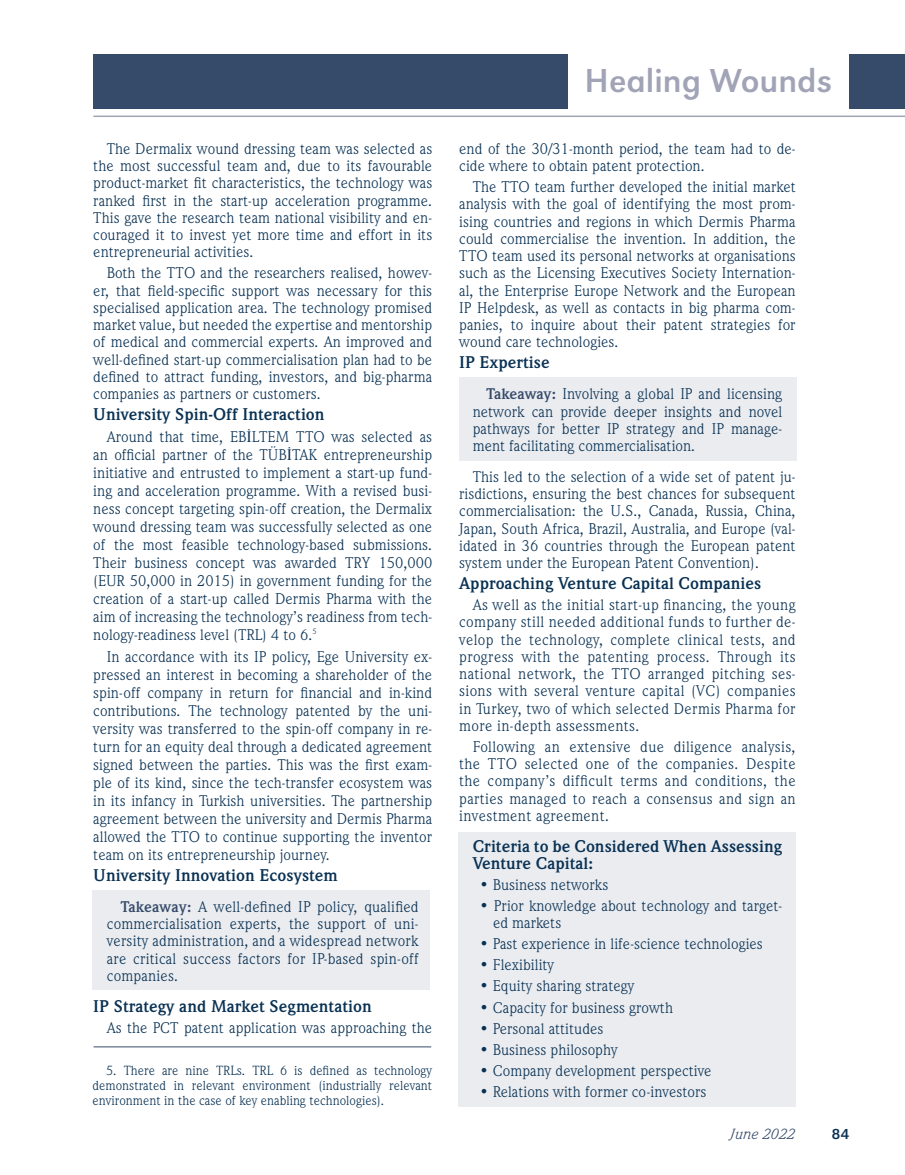
<style>
.page{position:relative;width:905px;height:1175px;background:#fff}
.page>*{position:absolute;margin:0;border:0;box-sizing:border-box;transform-origin:0 0}
.t1{font:34.5px "URW Grotesk T";color:#a1a4b6}
.t2{font:700 17.25px/17.2px "Weidemann IT Cby BT";color:#093153}
.t3{font:15.75px/17.2px "Weidemann IT Cby BT";color:#093153;text-align:justify}
.t4{font:italic 15px "Weidemann IT Cby BT";color:#364a69;scale:1.08 1}
.t5{font:15px "URW Grotesk T";color:#093153;scale:1.08 1}
.t6{font:13.5px/15px "Weidemann IT Cby BT";color:#093153;text-align:justify}
.s1{font-family:"Times New Roman"}
.s2{font-weight:700;color:#364a69}
</style>
<div class="page">
<hr style="left:93px;top:116px;width:811px;height:1px;background:#a1a4b6">
<div style="left:849px;top:54px;width:55px;height:54px;background:#364a69"></div>
<div style="left:93px;top:54px;width:475px;height:54px;background:#364a69"></div>
<div style="left:458px;top:832px;width:337px;height:274px;background:#eaecf0"></div>
<div style="left:459px;top:377px;width:337px;height:84px;background:#eaecf0"></div>
<div style="left:93px;top:890px;width:337px;height:99px;background:#eaecf0"></div>
<hr style="left:94px;top:1046px;width:337px;height:1px;background:#364a69">
<p class="t3" style="left:93px;top:140px;width:340px;text-indent:13px">The Dermalix wound dressing team was selected as the most successful team and, due to its favourable product-market fit characteristics, the technology was ranked first in the start-up acceleration programme.<br>This gave the research team national visibility and en&shy;couraged it to invest yet more time and effort in its entrepreneurial activities.</p>
<p class="t3" style="left:93px;top:264px;width:340px;text-indent:13px">Both the TTO and the researchers realised, howev&shy;er, that field-specific support was necessary for this specialised application area. The technology promised market value, but needed the expertise and mentorship of medical and commercial experts. An improved and well-defined start-up commercialisation plan had to be defined to attract funding, investors, and big-pharma companies as partners or customers.</p>
<p class="t2" style="left:93px;top:405px;width:233px">University Spin-Off Interaction</p>
<p class="t3" style="left:93px;top:427px;width:340px;line-height:18px;text-indent:13px">Around that time, EB<span class="s1">İ</span>LTEM TTO was selected as an official partner of the TÜB<span class="s1">İ</span>TAK entrepreneurship initiative and entrusted to implement a start-up fund&shy;ing and acceleration programme. With a revised busi&shy;ness concept targeting spin-off creation, the Dermalix wound dressing team was successfully selected as one of the most feasible technology-based submissions.<br>Their business concept was awarded TRY 150,000 (EUR 50,000 in 2015) in government funding for the creation of a start-up called Dermis Pharma with the aim of increasing the technology’s readiness from tech&shy;nology-readiness level (TRL) 4 to 6.<sup>5</sup></p>
<p class="t3" style="left:93px;top:647px;width:340px;line-height:18px;text-indent:13px">In accordance with its IP policy, Ege University ex&shy;pressed an interest in becoming a shareholder of the spin-off company in return for financial and in-kind contributions. The technology patented by the uni&shy;versity was transferred to the spin-off company in re&shy;turn for an equity deal through a dedicated agreement signed between the parties. This was the first exam&shy;ple of its kind, since the tech-transfer ecosystem was in its infancy in Turkish universities. The partnership agreement between the university and Dermis Pharma allowed the TTO to continue supporting the inventor team on its entrepreneurship journey.</p>
<p class="t2" style="left:93px;top:866px;width:246px">University Innovation Ecosystem</p>
<p class="t3" style="left:107px;top:897px;width:313px;text-indent:13px"><span class="s2">Takeaway:</span> A well-defined IP policy, qualified commercialisation experts, the support of uni&shy;versity administration, and a widespread network are critical success factors for IP-based spin-off companies.</p>
<p class="t2" style="left:93px;top:996px;width:280px">IP Strategy and Market Segmentation</p>
<p class="t3" style="left:107px;top:1018px;width:327px">As the PCT patent application was approaching the</p>
<p class="t6" style="left:93px;top:1062px;width:341px;text-indent:14px">5. There are nine TRLs. TRL 6 is defined as technology demonstrated in relevant environment (industrially relevant environment in the case of key enabling technologies).</p>
<h1 class="t1" style="left:584px;top:61px;width:249px">Healing Wounds</h1>
<p class="t3" style="left:459px;top:140px;width:338px">end of the 30/31-month period, the team had to de&shy;cide where to obtain patent protection.</p>
<p class="t3" style="left:459px;top:178px;width:338px;text-indent:13px">The TTO team further developed the initial market analysis with the goal of identifying the most prom&shy;ising countries and regions in which Dermis Pharma could commercialise the invention. In addition, the TTO team used its personal networks at organisations such as the Licensing Executives Society Internation&shy;al, the Enterprise Europe Network and the European IP Helpdesk, as well as contacts in big pharma com&shy;panies, to inquire about their patent strategies for wound care technologies.</p>
<p class="t2" style="left:459px;top:353px;width:92px">IP Expertise</p>
<p class="t3" style="left:473px;top:385px;width:311px;text-indent:13px"><span class="s2">Takeaway:</span> Involving a global IP and licensing network can provide deeper insights and novel pathways for better IP strategy and IP manage&shy;ment facilitating commercialisation.</p>
<p class="t3" style="left:459px;top:467px;width:338px;text-indent:13px">This led to the selection of a wide set of patent ju&shy;risdictions, ensuring the best chances for subsequent commercialisation: the U.S., Canada, Russia, China, Japan, South Africa, Brazil, Australia, and Europe (val&shy;idated in 36 countries through the European patent system under the European Patent Convention).</p>
<p class="t2" style="left:459px;top:574px;width:303px">Approaching Venture Capital Companies</p>
<p class="t3" style="left:459px;top:596px;width:338px;text-indent:13px">As well as the initial start-up financing, the young company still needed additional funds to further de&shy;velop the technology, complete clinical tests, and progress with the patenting process. Through its national network, the TTO arranged pitching ses&shy;sions with several venture capital (VC) companies in Turkey, two of which selected Dermis Pharma for more in-depth assessments.</p>
<p class="t3" style="left:459px;top:737px;width:338px;text-indent:13px">Following an extensive due diligence analysis, the TTO selected one of the companies. Despite the company’s difficult terms and conditions, the parties managed to reach a consensus and sign an investment agreement.</p>
<p class="t2" style="left:472px;top:837px;width:311px">Criteria to be Considered When Assessing<br>Venture Capital:</p>
<p class="t3" style="left:479px;top:875px;width:130px">• Business networks</p>
<p class="t3" style="left:493px;top:897px;width:291px;text-indent:-13px">• Prior knowledge about technology and target&shy;ed markets</p>
<p class="t3" style="left:479px;top:935px;width:285px">• Past experience in life-science technologies</p>
<p class="t3" style="left:479px;top:956px;width:76px">• Flexibility</p>
<p class="t3" style="left:479px;top:977px;width:156px">• Equity sharing strategy</p>
<p class="t3" style="left:479px;top:998px;width:195px">• Capacity for business growth</p>
<p class="t3" style="left:479px;top:1019px;width:125px">• Personal attitudes</p>
<p class="t3" style="left:479px;top:1040px;width:140px">• Business philosophy</p>
<p class="t3" style="left:479px;top:1061px;width:233px">• Company development perspective</p>
<p class="t3" style="left:479px;top:1082px;width:228px">• Relations with former co-investors</p>
<p class="t4" style="left:730px;top:1125px;width:62px">June 2022</p>
<p class="t5" style="left:831px;top:1125px;width:18px">84</p>
</div>
